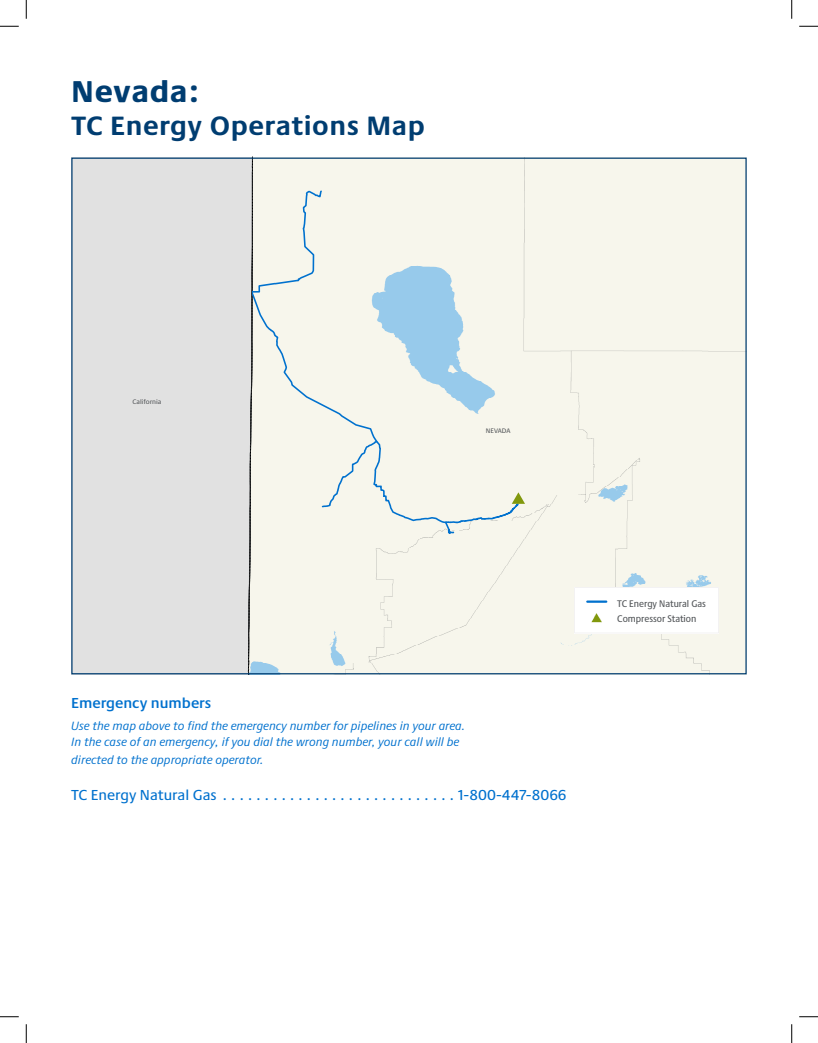
<style>
.page{position:relative;width:818px;height:1043px;background:#fff}
.page>*{position:absolute;margin:0;border:0;box-sizing:border-box;transform-origin:0 0}
.Main_Title{font:800 31.25px "Praxis Next";letter-spacing:.02em;color:#003d71}
.Main_Title-2{font:700 27.5px "Praxis Next";letter-spacing:.02em;color:#003d71}
.t1{font:500 15px "Praxis Next";color:#0071ce}
.t2{font:600 15px "Praxis Next";color:#0071ce}
.t3{font:italic 12.5px/16.2px "Praxis Next";color:#0071ce}
.t4{font:500 condensed 10px/15.8px "Praxis Next";color:#54575a}
.t5{font:500 6.75px "Praxis Next";color:#54575a}
</style>
<div class="page">
<svg style="left:73px;top:159px;width:671px;height:513px;background:#ecede8"></svg>
<svg style="left:574px;top:587px;width:144px;height:46px"></svg>
<svg style="left:0;top:25px;width:19px;height:2px"></svg>
<svg style="left:799px;top:25px;width:19px;height:2px"></svg>
<svg style="left:0;top:1016px;width:19px;height:1px"></svg>
<svg style="left:799px;top:1016px;width:19px;height:1px"></svg>
<svg style="left:25px;top:0;width:2px;height:19px"></svg>
<svg style="left:25px;top:1024px;width:2px;height:18px"></svg>
<svg style="left:791px;top:0;width:1px;height:19px"></svg>
<svg style="left:791px;top:1024px;width:1px;height:18px"></svg>
<p class="Main_Title" style="left:71px;top:66px;width:130px">Nevada:</p>
<p class="Main_Title-2" style="left:71px;top:104px;width:355px">TC Energy Operations Map</p>
<p class="t5" style="left:132px;top:396px;width:30px">California</p>
<p class="t5" style="left:486px;top:426px;width:26px">NEVADA</p>
<p class="t2" style="left:71px;top:691px;width:141px">Emergency numbers</p>
<p class="t3" style="left:71px;top:717px;width:395px">Use the map above to find the emergency number for pipelines in your area.<br>In the case of an emergency, if you dial the wrong number, your call will be</p>
<p class="t3" style="left:71px;top:751px;width:194px">directed to the appropriate operator.</p>
<p class="t1" style="left:71px;top:783px;width:496px">TC Energy Natural Gas . . . . . . . . . . . . . . . . . . . . . . . . . . . 1-800-447-8066</p>
<p class="t4" style="left:617px;top:595px;width:90px">TC Energy Natural Gas<br>Compressor Station</p>
</div>
